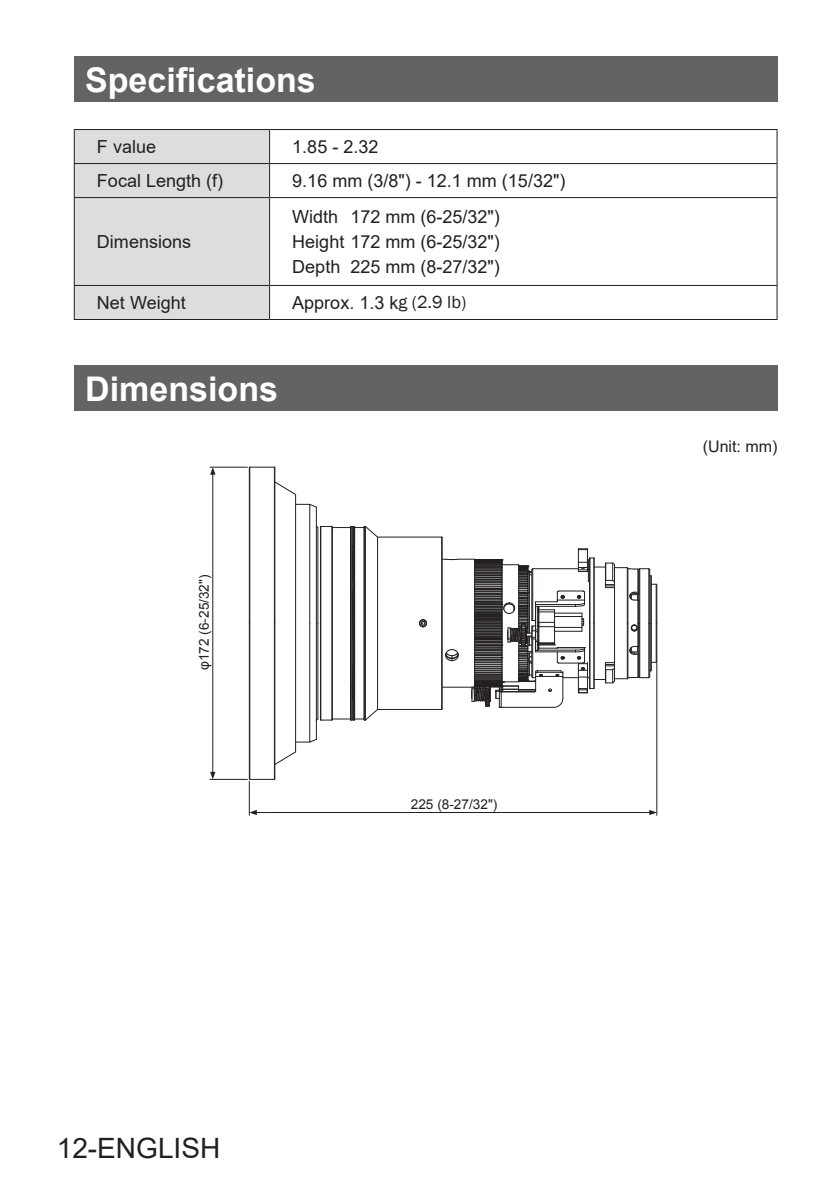
<style>
.page{position:relative;width:840px;height:1191px;background:#fff}
.page>*{position:absolute;margin:0;border:0;box-sizing:border-box;transform-origin:0 0}
.t1{font:700 34px "Arial";color:#fff}
.t2{font:28px "Arial";color:#231f20}
.t3{font:18px/24.8px "Arial";color:#231f20;text-align:justify}
.t4{font:16px "Arial";color:#231f20}
.t5{font:13.6px "Arial";color:#231f20}
.s1{font-family:"Franklin Gothic"}
</style>
<div class="page">
<div style="left:74px;top:366px;width:703px;height:45px;background:#636366"></div>
<div style="left:74px;top:57px;width:703px;height:45px;background:#636366"></div>
<div style="left:75px;top:130px;width:194px;height:189px;background:#dcdddf"></div>
<hr style="left:74px;top:129px;width:195px;height:1px;background:#231f20">
<hr style="left:74px;top:130px;width:1px;height:33px;background:#231f20">
<hr style="left:269px;top:129px;width:508px;height:1px;background:#231f20">
<hr style="left:269px;top:130px;width:1px;height:33px;background:#231f20">
<hr style="left:776px;top:130px;width:1px;height:33px;background:#231f20">
<hr style="left:74px;top:163px;width:195px;height:1px;background:#231f20">
<hr style="left:74px;top:164px;width:1px;height:33px;background:#231f20">
<hr style="left:269px;top:163px;width:508px;height:1px;background:#231f20">
<hr style="left:269px;top:164px;width:1px;height:33px;background:#231f20">
<hr style="left:776px;top:164px;width:1px;height:33px;background:#231f20">
<hr style="left:74px;top:197px;width:195px;height:1px;background:#231f20">
<hr style="left:74px;top:198px;width:1px;height:87px;background:#231f20">
<hr style="left:269px;top:197px;width:508px;height:1px;background:#231f20">
<hr style="left:269px;top:198px;width:1px;height:87px;background:#231f20">
<hr style="left:776px;top:198px;width:1px;height:87px;background:#231f20">
<hr style="left:74px;top:285px;width:195px;height:1px;background:#231f20">
<hr style="left:74px;top:286px;width:1px;height:33px;background:#231f20">
<hr style="left:269px;top:285px;width:508px;height:1px;background:#231f20">
<hr style="left:269px;top:286px;width:1px;height:33px;background:#231f20">
<hr style="left:776px;top:286px;width:1px;height:33px;background:#231f20">
<hr style="left:74px;top:319px;width:195px;height:1px;background:#231f20">
<hr style="left:269px;top:319px;width:508px;height:1px;background:#231f20">
<hr style="left:353px;top:526px;width:1px;height:194px;background:#231f20">
<hr style="left:354px;top:527px;width:1px;height:193px;background:#231f20">
<hr style="left:352px;top:527px;width:1px;height:193px;background:#231f20">
<hr style="left:364px;top:526px;width:1px;height:194px;background:#231f20">
<hr style="left:363px;top:527px;width:1px;height:193px;background:#231f20">
<hr style="left:365px;top:526px;width:1px;height:194px;background:#231f20">
<hr style="left:377px;top:537px;width:1px;height:172px;background:#231f20">
<hr style="left:441px;top:537px;width:1px;height:172px;background:#231f20">
<hr style="left:249px;top:467px;width:1px;height:156px;background:#231f20">
<hr style="left:274px;top:467px;width:1px;height:156px;background:#231f20">
<hr style="left:249px;top:623px;width:1px;height:156px;background:#231f20">
<hr style="left:274px;top:623px;width:1px;height:156px;background:#231f20">
<hr style="left:295px;top:494px;width:1px;height:129px;background:#231f20">
<hr style="left:295px;top:623px;width:1px;height:129px;background:#231f20">
<hr style="left:309px;top:504px;width:1px;height:119px;background:#231f20">
<hr style="left:316px;top:507px;width:1px;height:116px;background:#231f20">
<hr style="left:309px;top:623px;width:1px;height:119px;background:#231f20">
<hr style="left:316px;top:623px;width:1px;height:116px;background:#231f20">
<hr style="left:317px;top:527px;width:1px;height:96px;background:#231f20">
<hr style="left:317px;top:623px;width:1px;height:96px;background:#231f20">
<hr style="left:331px;top:526px;width:1px;height:194px;background:#231f20">
<hr style="left:332px;top:527px;width:1px;height:193px;background:#231f20">
<hr style="left:351px;top:527px;width:1px;height:193px;background:#231f20">
<hr style="left:320px;top:527px;width:1px;height:193px;background:#231f20">
<hr style="left:350px;top:527px;width:1px;height:193px;background:#231f20">
<hr style="left:656px;top:662px;width:1px;height:153px;background:#231f20">
<hr style="left:249px;top:781px;width:1px;height:34px;background:#231f20">
<hr style="left:210px;top:779px;width:37px;height:1px;background:#231f20">
<hr style="left:210px;top:467px;width:37px;height:1px;background:#231f20">
<svg style="left:419px;top:619px;width:8px;height:8px"></svg>
<svg style="left:351px;top:590px;width:2px;height:52px"></svg>
<svg style="left:250px;top:467px;width:24px;height:1px"></svg>
<svg style="left:249px;top:779px;width:26px;height:1px"></svg>
<svg style="left:275px;top:481px;width:21px;height:14px"></svg>
<svg style="left:275px;top:751px;width:21px;height:14px"></svg>
<svg style="left:295px;top:504px;width:22px;height:3px"></svg>
<svg style="left:295px;top:739px;width:22px;height:3px"></svg>
<svg style="left:315px;top:709px;width:63px;height:12px"></svg>
<svg style="left:315px;top:525px;width:63px;height:12px"></svg>
<hr style="left:377px;top:709px;width:64px;height:1px;background:#231f20">
<hr style="left:377px;top:537px;width:64px;height:1px;background:#231f20">
<svg style="left:441px;top:548px;width:216px;height:162px"></svg>
<hr style="left:253px;top:812px;width:399px;height:1px;background:#231f20">
<svg style="left:249px;top:810px;width:8px;height:5px"></svg>
<svg style="left:649px;top:810px;width:7px;height:5px"></svg>
<hr style="left:212px;top:469px;width:1px;height:308px;background:#231f20">
<svg style="left:210px;top:467px;width:5px;height:8px"></svg>
<svg style="left:210px;top:772px;width:5px;height:7px"></svg>
<p class="t1" style="left:85px;top:56px;width:232px">Specifications</p>
<p class="t3" style="left:97px;top:134px;width:61px">F value</p>
<p class="t3" style="left:292px;top:134px;width:88px">1.85 - 2.32</p>
<p class="t3" style="left:97px;top:168px;width:128px">Focal Length (f)</p>
<p class="t3" style="left:292px;top:168px;width:274px">9.16 mm (3/8") - 12.1 mm (15/32")</p>
<p class="t3" style="left:97px;top:229px;width:96px">Dimensions</p>
<p class="t3" style="left:292px;top:204px;width:209px">Width 172 mm (6-25/32")<br>Height 172 mm (6-25/32")<br>Depth 225 mm (8-27/32")</p>
<p class="t3" style="left:97px;top:290px;width:90px">Net Weight</p>
<p class="t3" style="left:292px;top:290px;width:175px">Approx. 1.3 k<span class="s1">g (2.9 lb)</span></p>
<p class="t1" style="left:85px;top:365px;width:194px">Dimensions</p>
<p class="t5" style="left:195px;top:670px;width:97px;rotate:-90deg">φ172 (6-25/32")</p>
<p class="t2" style="left:57px;top:1129px;width:165px">12-ENGLISH</p>
<p class="t5" style="left:410px;top:795px;width:88px">225 (8-27/32")</p>
<p class="t4" style="left:702px;top:435px;width:76px">(Unit: mm)</p>
</div>
